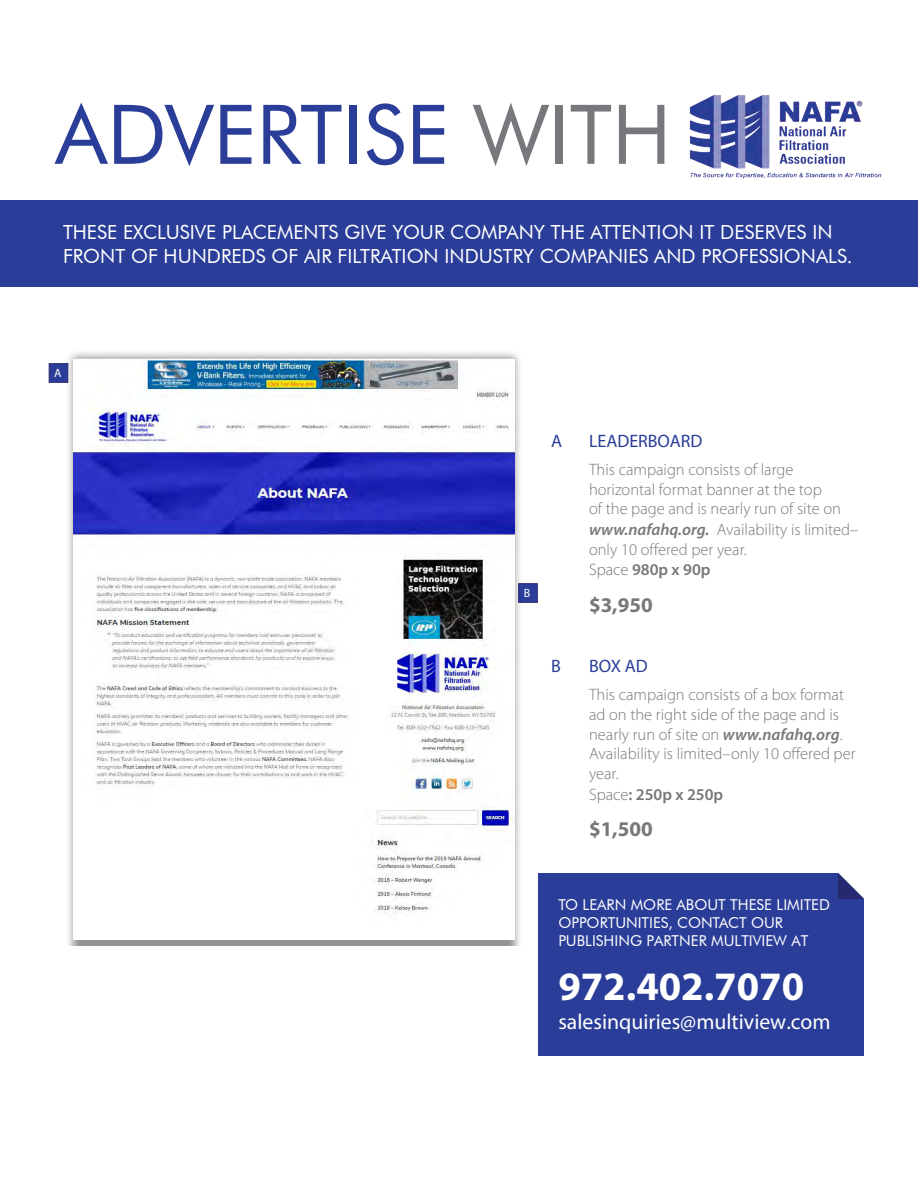
<style>
.page{position:relative;width:918px;height:1188px;background:#fff}
.page>*{position:absolute;margin:0;border:0;box-sizing:border-box;transform-origin:0 0}
.t1{font:82.5px "Futura BT";color:#2a3d98}
.t2{font:700 40.5px "Myriad Pro";color:#fff}
.t3{font:21.75px "Myriad Pro";color:#fff}
.t4{font:700 21px "Myriad Pro";color:#76787b}
.t5{font:19.5px/24px "Futura BT";color:#fff}
.t6{font:18px "Myriad Pro";color:#2a3d98}
.t7{font:300 16.5px/20.1px "Myriad Pro";color:#76787b}
.t8{font:15px/18px "Futura BT";color:#fff}
.t9{font:12px "Myriad Pro";color:#fff}
.s1{color:#76787b}
.s2{font-weight:600;font-style:italic}
.s3{font-weight:600}
</style>
<div class="page">
<div style="left:538px;top:874px;width:326px;height:182px;background:#2a3d98"></div>
<svg style="left:837px;top:873px;width:27px;height:26px"></svg>
<div style="left:65px;top:349px;width:457px;height:597px;background:#231f20;opacity:.49"></div>
<img style="left:74px;top:359px;width:440px;height:581px">
<div style="left:49px;top:363px;width:19px;height:19px;background:#2a3d98;border:1px solid #262870"></div>
<div style="left:0;top:200px;width:918px;height:87px;background:#2a3d98"></div>
<img style="left:689px;top:95px;width:193px;height:84px">
<div style="left:518px;top:584px;width:20px;height:19px;background:#2a3d98;border:1px solid #262870"></div>
<h1 class="t1" style="left:56px;top:84px;width:617px">ADVERTISE <span class="s1">WITH</span></h1>
<p class="t5" style="left:63px;top:220px;width:791px">THESE EXCLUSIVE PLACEMENTS GIVE YOUR COMPANY THE ATTENTION IT DESERVES IN<br>FRONT OF HUNDREDS OF AIR FILTRATION INDUSTRY COMPANIES AND PROFESSIONALS.</p>
<p class="t9" style="left:54px;top:366px;width:9px">A</p>
<p class="t9" style="left:524px;top:586px;width:8px">B</p>
<p class="t6" style="left:551px;top:430px;width:13px">A</p>
<p class="t6" style="left:589px;top:430px;width:115px">LEADERBOARD</p>
<p class="t7" style="left:589px;top:459px;width:271px">This campaign consists of large horizontal format banner at the top<br>of the page and is nearly run of site on <span class="s2">www.nafahq.org.</span> Availability is limited– only 10 offered per year.<br>Space <span class="s3">980p x 90p</span></p>
<p class="t4" style="left:589px;top:591px;width:65px">$3,950</p>
<p class="t6" style="left:551px;top:655px;width:11px">B</p>
<p class="t6" style="left:589px;top:655px;width:60px">BOX AD</p>
<p class="t7" style="left:589px;top:684px;width:268px">This campaign consists of a box format ad on the right side of the page and is nearly run of site on <span class="s2">www.nafahq.org</span>.<br>Availability is limited–only 10 offered per year.<br>Space<span class="s3">: 250p x 250p</span></p>
<p class="t4" style="left:589px;top:815px;width:65px">$1,500</p>
<p class="t8" style="left:558px;top:896px;width:273px">TO LEARN MORE ABOUT THESE LIMITED<br>OPPORTUNITIES, CONTACT OUR<br>PUBLISHING PARTNER MULTIVIEW AT</p>
<h2 class="t2" style="left:558px;top:960px;width:247px">972.402.7070</h2>
<h3 class="t3" style="left:558px;top:1008px;width:274px">salesinquiries@multiview.com</h3>
</div>
